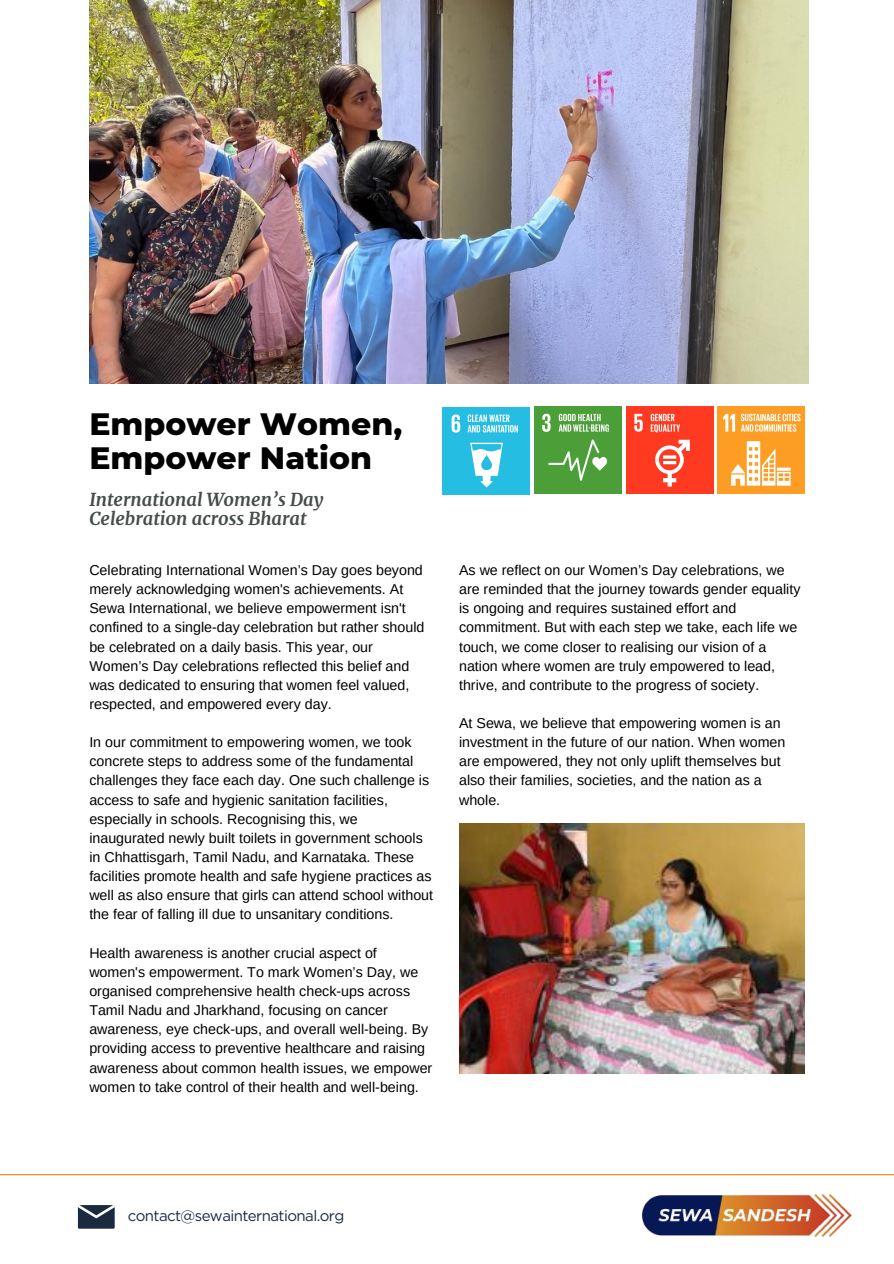
<style>
.page{position:relative;width:894px;height:1264px;background:#fff}
.page>*{position:absolute;margin:0;border:0;box-sizing:border-box;transform-origin:0 0}
.t1{font:800 31.5px/33.8px "Montserrat";color:#000}
.t2{font:italic 700 18px/19.2px "Merriweather";color:#464c4c}
.t3{font:15px "Gotham";letter-spacing:-.04em;color:#1b2a3f}
.t4{font:14.25px/19.2px "Arimo";color:#000}
</style>
<div class="page">
<svg style="left:78px;top:1205px;width:37px;height:23px"></svg>
<hr style="left:0;top:1174px;width:893px;height:1px;background:#ed8409">
<img style="left:642px;top:1193px;width:210px;height:45px">
<div style="left:716px;top:406px;width:88px;height:88px;background:#fd9d24"></div>
<svg style="left:731px;top:441px;width:59px;height:44px"></svg>
<svg style="left:723px;top:414px;width:77px;height:18px"></svg>
<div style="left:625px;top:406px;width:88px;height:88px;background:#ff3a21"></div>
<svg style="left:634px;top:414px;width:8px;height:17px"></svg>
<svg style="left:655px;top:440px;width:34px;height:46px"></svg>
<svg style="left:650px;top:414px;width:29px;height:18px"></svg>
<div style="left:533px;top:406px;width:88px;height:88px;background:#4c9f38"></div>
<svg style="left:542px;top:414px;width:8px;height:18px"></svg>
<svg style="left:548px;top:439px;width:59px;height:42px"></svg>
<svg style="left:558px;top:414px;width:50px;height:17px"></svg>
<img style="left:89px;top:0;width:719px;height:384px">
<div style="left:442px;top:407px;width:88px;height:88px;background:#26bde2"></div>
<svg style="left:451px;top:414px;width:67px;height:73px"></svg>
<img style="left:459px;top:823px;width:345px;height:250px">
<h1 class="t1" style="left:89px;top:407px;width:314px">Empower Women,<br>Empower Nation</h1>
<p class="t2" style="left:89px;top:489px;width:235px">International Women’s Day<br>Celebration across Bharat</p>
<p class="t4" style="left:89px;top:560px;width:336px">Celebrating International Women’s Day goes beyond merely acknowledging women's achievements. At Sewa International, we believe empowerment isn't confined to a single-day celebration but rather should be celebrated on a daily basis. This year, our Women’s Day celebrations reflected this belief and was dedicated to ensuring that women feel valued, respected, and empowered every day.</p>
<p class="t4" style="left:89px;top:732px;width:345px">In our commitment to empowering women, we took concrete steps to address some of the fundamental challenges they face each day. One such challenge is access to safe and hygienic sanitation facilities, especially in schools. Recognising this, we inaugurated newly built toilets in government schools in Chhattisgarh, Tamil Nadu, and Karnataka. These facilities promote health and safe hygiene practices as well as also ensure that girls can attend school without the fear of falling ill due to unsanitary conditions.</p>
<p class="t4" style="left:89px;top:943px;width:344px">Health awareness is another crucial aspect of women's empowerment. To mark Women’s Day, we organised comprehensive health check-ups across Tamil Nadu and Jharkhand, focusing on cancer awareness, eye check-ups, and overall well-being. By providing access to preventive healthcare and raising awareness about common health issues, we empower women to take control of their health and well-being.</p>
<p class="t4" style="left:459px;top:560px;width:343px">As we reflect on our Women’s Day celebrations, we are reminded that the journey towards gender equality is ongoing and requires sustained effort and commitment. But with each step we take, each life we touch, we come closer to realising our vision of a nation where women are truly empowered to lead, thrive, and contribute to the progress of society.</p>
<p class="t4" style="left:459px;top:713px;width:328px">At Sewa, we believe that empowering women is an investment in the future of our nation. When women are empowered, they not only uplift themselves but also their families, societies, and the nation as a whole.</p>
<p class="t3" style="left:128px;top:1206px;width:218px">contact@sewainternational.org</p>
</div>
